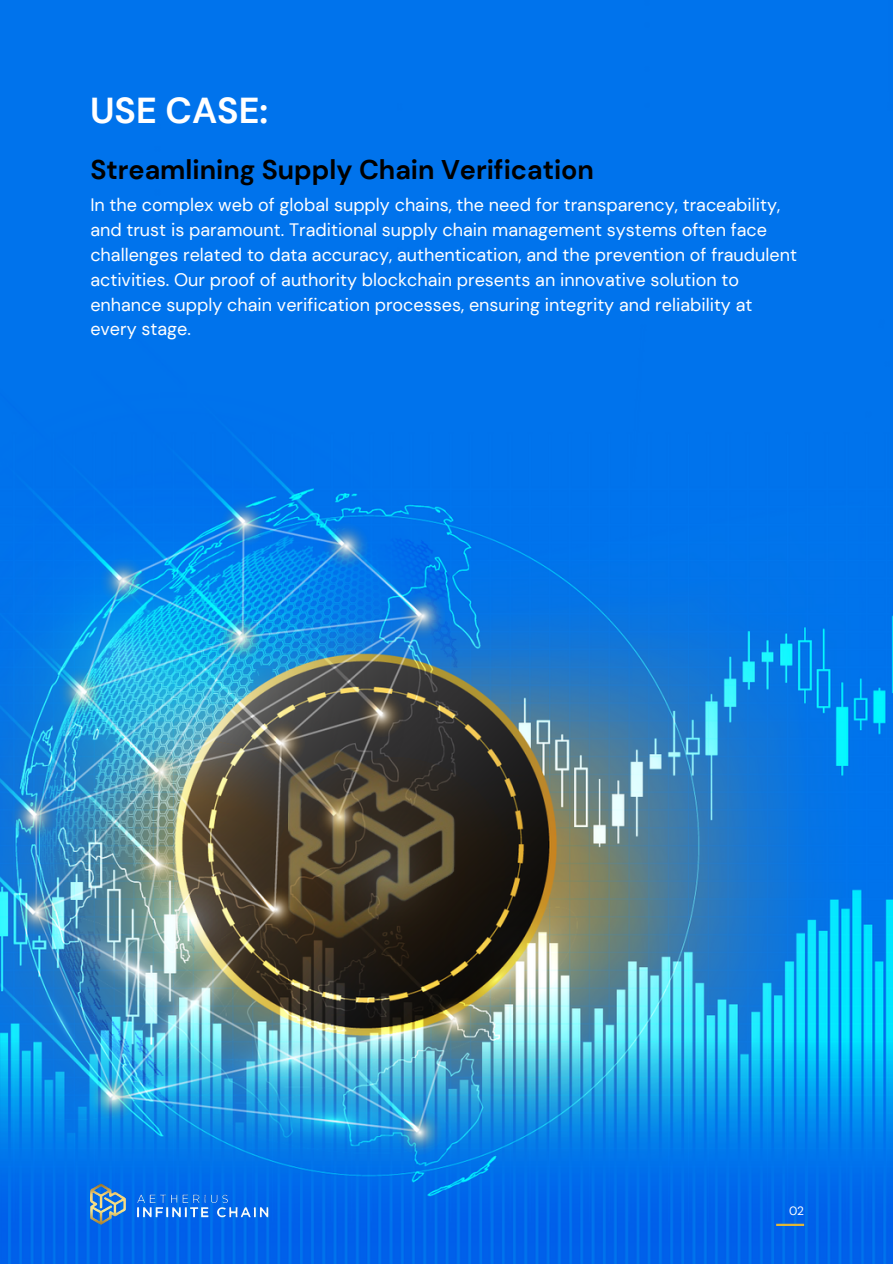
<style>
.page{position:relative;width:893px;height:1264px;background:#fff}
.page>*{position:absolute;margin:0;border:0;box-sizing:border-box;transform-origin:0 0}
.t1{font:700 36px "DM Sans";color:#fff}
.t2{font:700 27px "DM Sans";color:#000}
.t3{font:18px/24.8px "DM Sans";color:#fff}
.t4{font:12px "DM Sans";color:#fff}
</style>
<div class="page">
<img style="left:0;top:0;width:892px;height:1263px">
<img style="left:288px;top:743px;width:169px;height:200px">
<hr style="left:776px;top:1223px;width:28px;height:2px;background:#e0b638">
<img style="left:90px;top:1182px;width:178px;height:43px">
<p class="t1" style="left:90px;top:87px;width:180px">USE CASE:</p>
<p class="t2" style="left:90px;top:153px;width:505px">Streamlining Supply Chain Verification</p>
<p class="t3" style="left:90px;top:193px;width:708px">In the complex web of global supply chains, the need for transparency, traceability, and trust is paramount. Traditional supply chain management systems often face challenges related to data accuracy, authentication, and the prevention of fraudulent activities. Our proof of authority blockchain presents an innovative solution to enhance supply chain verification processes, ensuring integrity and reliability at every stage.</p>
<p class="t4" style="left:789px;top:1203px;width:16px">02</p>
</div>
